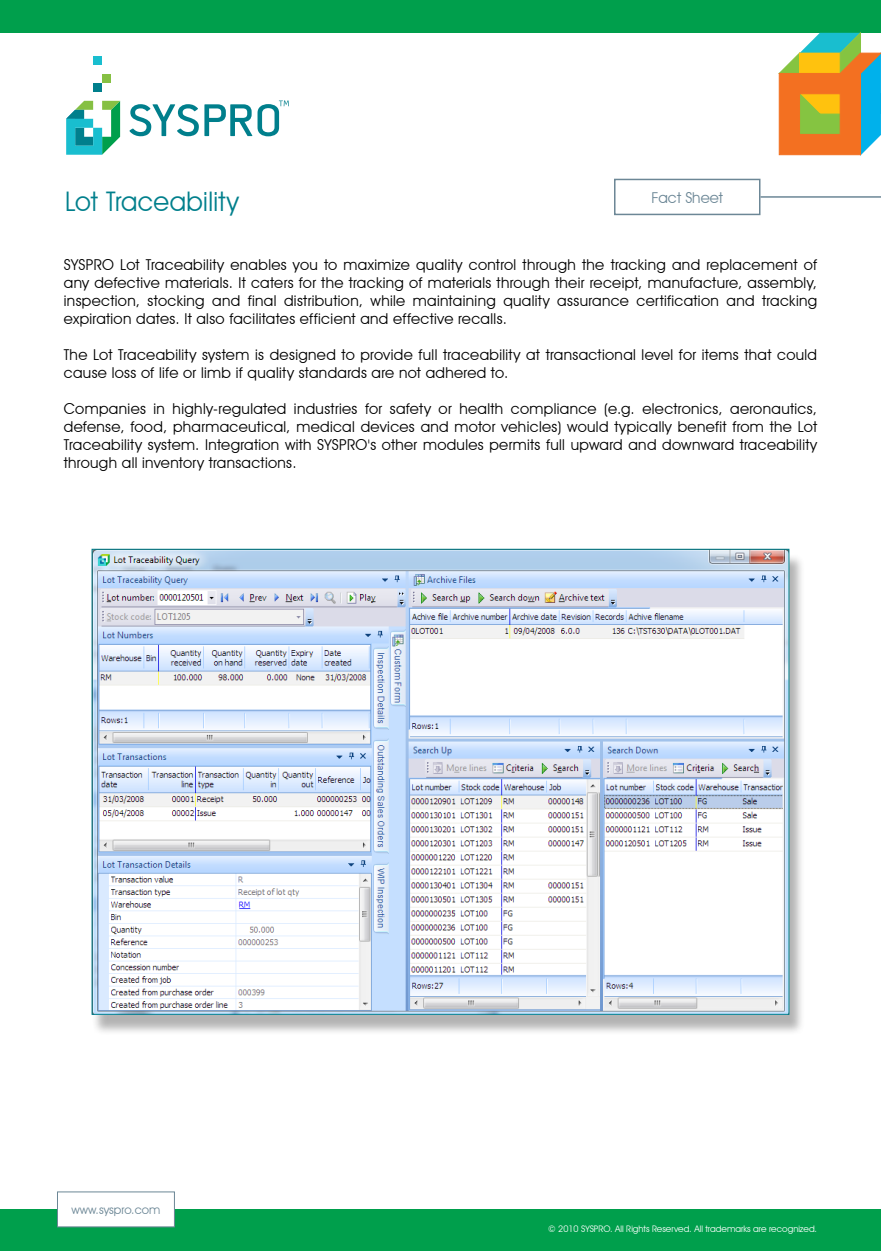
<style>
.page{position:relative;width:881px;height:1251px;background:#fff}
.page>*{position:absolute;margin:0;border:0;box-sizing:border-box;transform-origin:0 0}
.t1{font:27px "Avant Garde IT Cby BT";letter-spacing:.015em;color:#007f8c;scale:.96 1}
.t2{font:15px/18px "Avant Garde IT Cby BT";letter-spacing:.025em;color:#000;text-align:justify}
.t3{font:15px "Avant Garde IT Cby BT";color:#6c8796}
.t4{font:12px "Avant Garde IT Cby BT";color:#6c8796}
.t5{font:9px "Avant Garde IT Cby BT";color:#fff}
</style>
<div class="page">
<div style="left:0;top:0;width:880px;height:33px;background:#009f4c"></div>
<div style="left:93px;top:83px;width:9px;height:9px;background:#007f8c"></div>
<div style="left:102px;top:74px;width:9px;height:9px;background:#86c043"></div>
<div style="left:93px;top:56px;width:9px;height:9px;background:#19becf"></div>
<svg style="left:66px;top:101px;width:54px;height:54px"></svg>
<svg style="left:129px;top:100px;width:160px;height:36px"></svg>
<div style="left:0;top:1209px;width:880px;height:41px;background:#009f4c"></div>
<div style="left:57px;top:1191px;width:118px;height:35px;background:#fff"></div>
<div style="left:613px;top:179px;width:147px;height:36px;border:2px solid #6c8796"></div>
<hr style="left:760px;top:196px;width:120px;height:2px;background:#6c8796">
<svg style="left:778px;top:32px;width:102px;height:123px;background:#bca261"></svg>
<div style="left:91px;top:553px;width:713px;height:482px;background:#000;opacity:.3"></div>
<img style="left:94px;top:551px;width:693px;height:461px">
<h1 class="t1" style="left:65px;top:185px;width:182px">Lot Traceability</h1>
<p class="t3" style="left:651px;top:188px;width:73px">Fact Sheet</p>
<p class="t2" style="left:64px;top:256px;width:754px">SYSPRO Lot Traceability enables you to maximize quality control through the tracking and replacement of any defective materials. It caters for the tracking of materials through their receipt, manufacture, assembly, inspection, stocking and final distribution, while maintaining quality assurance certification and tracking expiration dates. It also facilitates efficient and effective recalls.</p>
<p class="t2" style="left:64px;top:346px;width:754px">The Lot Traceability system is designed to provide full traceability at transactional level for items that could cause loss of life or limb if quality standards are not adhered to.</p>
<p class="t2" style="left:64px;top:400px;width:754px">Companies in highly-regulated industries for safety or health compliance (e.g. electronics, aeronautics, defense, food, pharmaceutical, medical devices and motor vehicles) would typically benefit from the Lot Traceability system. Integration with SYSPRO's other modules permits full upward and downward traceability through all inventory transactions.</p>
<p class="t4" style="left:71px;top:1201px;width:90px">www.syspro.com</p>
<p class="t5" style="left:548px;top:1223px;width:270px">© 2010 SYSPRO. All Rights Reserved. All trademarks are recognized.</p>
</div>
